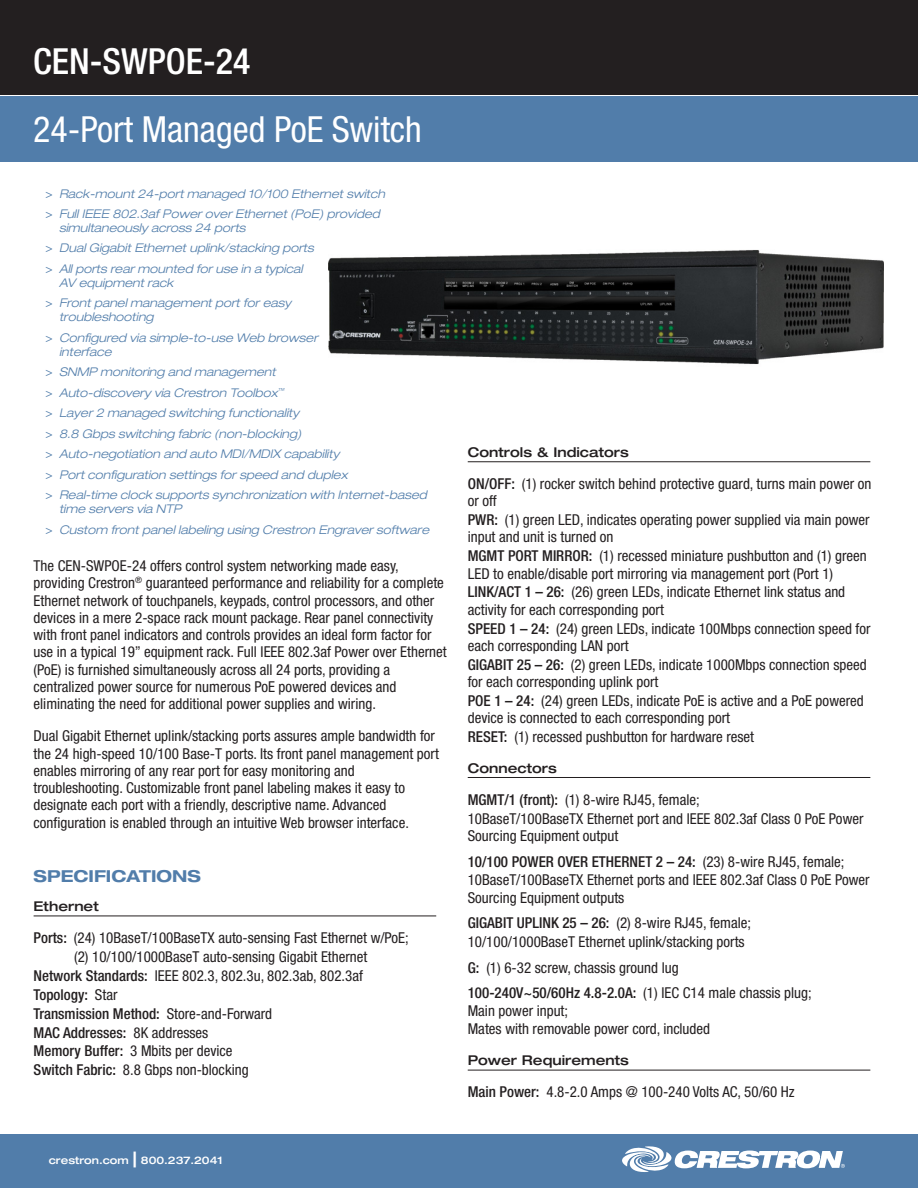
<style>
.page{position:relative;width:918px;height:1188px;background:#fff}
.page>*{position:absolute;margin:0;border:0;box-sizing:border-box;transform-origin:0 0}
.t1{font:condensed 36px "Helvetica Neue LT Std";color:#fff}
.t2{font:500 condensed 36px "Helvetica Neue LT Std";color:#fff}
.SPECIFICATIONS_title{font:700 expanded 16.5px "Helvetica Neue LT Std";color:#517daa}
.spec_description{font:condensed 15px/17.2px "Helvetica Neue LT Std";color:#231f20}
.spec_description-2{font:500 condensed 15px "Helvetica Neue LT Std";color:#231f20}
.spec_header{font:500 expanded 13.5px "Helvetica Neue LT Std";color:#231f20}
.key_features{font:italic 300 expanded 12px/13.8px "Helvetica Neue LT Std";color:#517daa}
.t3{font:500 expanded 10.5px "Helvetica Neue LT Std";color:#fff}
.s1{font-weight:400;font-style:normal;font-stretch:condensed}
.s2{font-weight:500}
.s3{font-weight:400}
.s4{font-size:21px}
</style>
<div class="page">
<div style="left:0;top:0;width:918px;height:94px;background:#231f20"></div>
<div style="left:0;top:96px;width:918px;height:65px;background:#517daa"></div>
<div style="left:0;top:1134px;width:918px;height:54px;background:#517daa"></div>
<svg style="left:622px;top:1146px;width:223px;height:26px"></svg>
<img style="left:329px;top:250px;width:554px;height:114px">
<hr style="left:34px;top:916px;width:402px;height:1px;background:#231f20">
<hr style="left:468px;top:461px;width:402px;height:1px;background:#231f20">
<hr style="left:468px;top:777px;width:402px;height:1px;background:#231f20">
<hr style="left:468px;top:1070px;width:402px;height:1px;background:#231f20">
<p class="t2" style="left:33px;top:40px;width:219px">CEN-SWPOE-24</p>
<p class="t1" style="left:33px;top:108px;width:390px">24-Port Managed PoE Switch</p>
<p class="key_features" style="left:46px;top:187px;width:341px"><span class="s1">&gt;</span> Rack-mount 24-port managed 10/100 Ethernet switch</p>
<p class="key_features" style="left:59px;top:207px;width:322px;text-indent:-14px"><span class="s1">&gt;</span> Full IEEE 802.3af Power over Ethernet (PoE) provided simultaneously across 24 ports</p>
<p class="key_features" style="left:46px;top:242px;width:270px"><span class="s1">&gt;</span> Dual Gigabit Ethernet uplink/stacking ports</p>
<p class="key_features" style="left:59px;top:262px;width:245px;text-indent:-14px"><span class="s1">&gt;</span> All ports rear mounted for use in a typical<br>AV equipment rack</p>
<p class="key_features" style="left:59px;top:296px;width:234px;text-indent:-14px"><span class="s1">&gt;</span> Front panel management port for easy troubleshooting</p>
<p class="key_features" style="left:59px;top:331px;width:260px;text-indent:-14px"><span class="s1">&gt;</span> Configured via simple-to-use Web browser interface</p>
<p class="key_features" style="left:46px;top:365px;width:231px"><span class="s1">&gt;</span> SNMP monitoring and management</p>
<p class="key_features" style="left:46px;top:386px;width:240px"><span class="s1">&gt;</span> Auto-discovery via Crestron Toolbox<sup>™</sup></p>
<p class="key_features" style="left:46px;top:406px;width:255px"><span class="s1">&gt;</span> Layer 2 managed switching functionality</p>
<p class="key_features" style="left:46px;top:427px;width:257px"><span class="s1">&gt;</span> 8.8 Gbps switching fabric (non-blocking)</p>
<p class="key_features" style="left:46px;top:447px;width:295px"><span class="s1">&gt;</span> Auto-negotiation and auto MDI/MDIX capability</p>
<p class="key_features" style="left:46px;top:468px;width:304px"><span class="s1">&gt;</span> Port configuration settings for speed and duplex</p>
<p class="key_features" style="left:59px;top:488px;width:369px;text-indent:-14px"><span class="s1">&gt;</span> Real-time clock supports synchronization with Internet-based time servers via NTP</p>
<p class="key_features" style="left:46px;top:523px;width:385px"><span class="s1">&gt;</span> Custom front panel labeling using Crestron Engraver software</p>
<p class="spec_description" style="left:34px;top:557px;width:415px">The CEN-SWPOE-24 offers control system networking made easy, providing Crestron<sup>®</sup> guaranteed performance and reliability for a complete Ethernet network of touchpanels, keypads, control processors, and other devices in a mere 2-space rack mount package. Rear panel connectivity with front panel indicators and controls provides an ideal form factor for use in a typical 19” equipment rack. Full IEEE 802.3af Power over Ethernet (PoE) is furnished simultaneously across all 24 ports, providing a centralized power source for numerous PoE powered devices and eliminating the need for additional power supplies and wiring.</p>
<p class="spec_description" style="left:34px;top:727px;width:407px">Dual Gigabit Ethernet uplink/stacking ports assures ample bandwidth for the 24 high-speed 10/100 Base-T ports. Its front panel management port enables mirroring of any rear port for easy monitoring and troubleshooting. Customizable front panel labeling makes it easy to designate each port with a friendly, descriptive name. Advanced configuration is enabled through an intuitive Web browser interface.</p>
<p class="SPECIFICATIONS_title" style="left:34px;top:866px;width:169px">SPECIFICATIONS</p>
<p class="spec_header" style="left:34px;top:898px;width:67px">Ethernet</p>
<p class="spec_description" style="left:34px;top:929px;width:377px"><span class="s2">Ports:</span> (24) 10BaseT/100BaseTX auto-sensing Fast Ethernet w/PoE;</p>
<p class="spec_description" style="left:74px;top:948px;width:295px">(2) 10/100/1000BaseT auto-sensing Gigabit Ethernet</p>
<p class="spec_description" style="left:34px;top:967px;width:331px"><span class="s2">Network Standards:</span> IEEE 802.3, 802.3u, 802.3ab, 802.3af</p>
<p class="spec_description-2" style="left:34px;top:986px;width:85px">Topology: <span class="s3">Star</span></p>
<p class="spec_description-2" style="left:34px;top:1004px;width:240px">Transmission Method: <span class="s3">Store-and-Forward</span></p>
<p class="spec_description-2" style="left:34px;top:1023px;width:176px">MAC Addresses: <span class="s3">8K addresses</span></p>
<p class="spec_description" style="left:34px;top:1042px;width:201px"><span class="s2">Memory Buffer:</span> 3 Mbits per device</p>
<p class="spec_description" style="left:34px;top:1061px;width:217px"><span class="s2">Switch Fabric:</span> 8.8 Gbps non-blocking</p>
<p class="t3" style="left:49px;top:1153px;width:175px">crestron.com <span class="s4">|</span> 800.237.2041</p>
<p class="spec_header" style="left:468px;top:444px;width:163px">Controls &amp; Indicators</p>
<p class="spec_description" style="left:468px;top:475px;width:405px"><span class="s2">ON/OFF:</span> (1) rocker switch behind protective guard, turns main power on or off</p>
<p class="spec_description" style="left:468px;top:511px;width:404px"><span class="s2">PWR:</span> (1) green LED, indicates operating power supplied via main power input and unit is turned on</p>
<p class="spec_description" style="left:468px;top:547px;width:401px"><span class="s2">MGMT PORT MIRROR:</span> (1) recessed miniature pushbutton and (1) green<br>LED to enable/disable port mirroring via management port (Port 1)</p>
<p class="spec_description" style="left:468px;top:583px;width:379px"><span class="s2">LINK/ACT 1 – 26:</span> (26) green LEDs, indicate Ethernet link status and activity for each corresponding port</p>
<p class="spec_description" style="left:468px;top:619px;width:404px"><span class="s2">SPEED 1 – 24:</span> (24) green LEDs, indicate 100Mbps connection speed for each corresponding LAN port</p>
<p class="spec_description" style="left:468px;top:656px;width:400px"><span class="s2">GIGABIT 25 – 26:</span> (2) green LEDs, indicate 1000Mbps connection speed for each corresponding uplink port</p>
<p class="spec_description" style="left:468px;top:692px;width:398px"><span class="s2">POE 1 – 24:</span> (24) green LEDs, indicate PoE is active and a PoE powered device is connected to each corresponding port</p>
<p class="spec_description" style="left:468px;top:728px;width:288px"><span class="s2">RESET:</span> (1) recessed pushbutton for hardware reset</p>
<p class="spec_header" style="left:468px;top:759px;width:91px">Connectors</p>
<p class="spec_description" style="left:468px;top:791px;width:234px"><span class="s2">MGMT/1 (front):</span> (1) 8-wire RJ45, female;</p>
<p class="spec_description" style="left:468px;top:810px;width:397px">10BaseT/100BaseTX Ethernet port and IEEE 802.3af Class 0 PoE Power<br>Sourcing Equipment output</p>
<p class="spec_description-2" style="left:468px;top:852px;width:378px">10/100 POWER OVER ETHERNET 2 – 24: <span class="s3">(23) 8-wire RJ45, female;</span></p>
<p class="spec_description" style="left:468px;top:871px;width:403px">10BaseT/100BaseTX Ethernet ports and IEEE 802.3af Class 0 PoE Power<br>Sourcing Equipment outputs</p>
<p class="spec_description" style="left:468px;top:914px;width:285px"><span class="s2">GIGABIT UPLINK 25 – 26:</span> (2) 8-wire RJ45, female;</p>
<p class="spec_description" style="left:468px;top:933px;width:278px">10/100/1000BaseT Ethernet uplink/stacking ports</p>
<p class="spec_description" style="left:468px;top:959px;width:212px"><span class="s2">G:</span> (1) 6-32 screw, chassis ground lug</p>
<p class="spec_description" style="left:468px;top:984px;width:346px"><span class="s2">100-240V~50/60Hz 4.8-2.0A:</span> (1) IEC C14 male chassis plug;<br>Main power input;</p>
<p class="spec_description" style="left:468px;top:1020px;width:244px">Mates with removable power cord, included</p>
<p class="spec_header" style="left:468px;top:1052px;width:163px">Power Requirements</p>
<p class="spec_description" style="left:468px;top:1083px;width:328px"><span class="s2">Main Power:</span> 4.8-2.0 Amps @ 100-240 Volts AC, 50/60 Hz</p>
</div>
